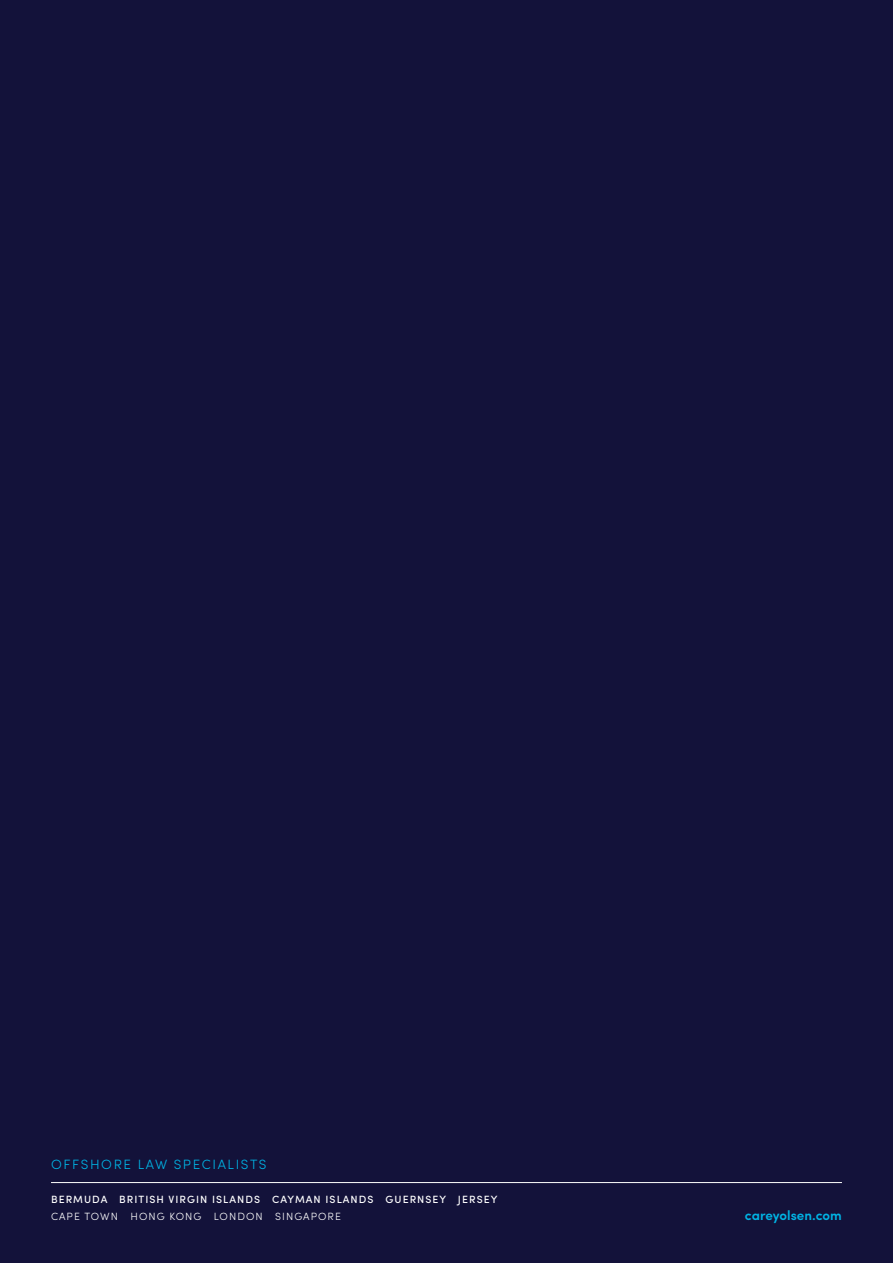
<style>
.page{position:relative;width:893px;height:1263px;background:#13123a}
.page>*{position:absolute;margin:0;border:0;box-sizing:border-box;transform-origin:0 0}
.t1{font:300 13.5px "Sofia Pro";letter-spacing:.12em;color:#00b4e5}
.t2{font:600 13.5px "Sofia Pro";color:#00b4e5}
.t3{font:500 10.5px "Sofia Pro";letter-spacing:.1em;color:#fff}
.t4{font:300 10.5px "Sofia Pro";letter-spacing:.1em;color:#fff}
</style>
<div class="page">
<hr style="left:51px;top:1182px;width:791px;height:1px;background:#fff">
<p class="t1" style="left:51px;top:1155px;width:217px">OFFSHORE LAW SPECIALISTS</p>
<p class="t3" style="left:51px;top:1191px;width:448px">BERMUDA BRITISH VIRGIN ISLANDS CAYMAN ISLANDS GUERNSEY JERSEY</p>
<p class="t4" style="left:51px;top:1209px;width:291px">CAPE TOWN HONG KONG LONDON SINGAPORE</p>
<p class="t2" style="left:745px;top:1205px;width:99px">careyolsen.com</p>
</div>
